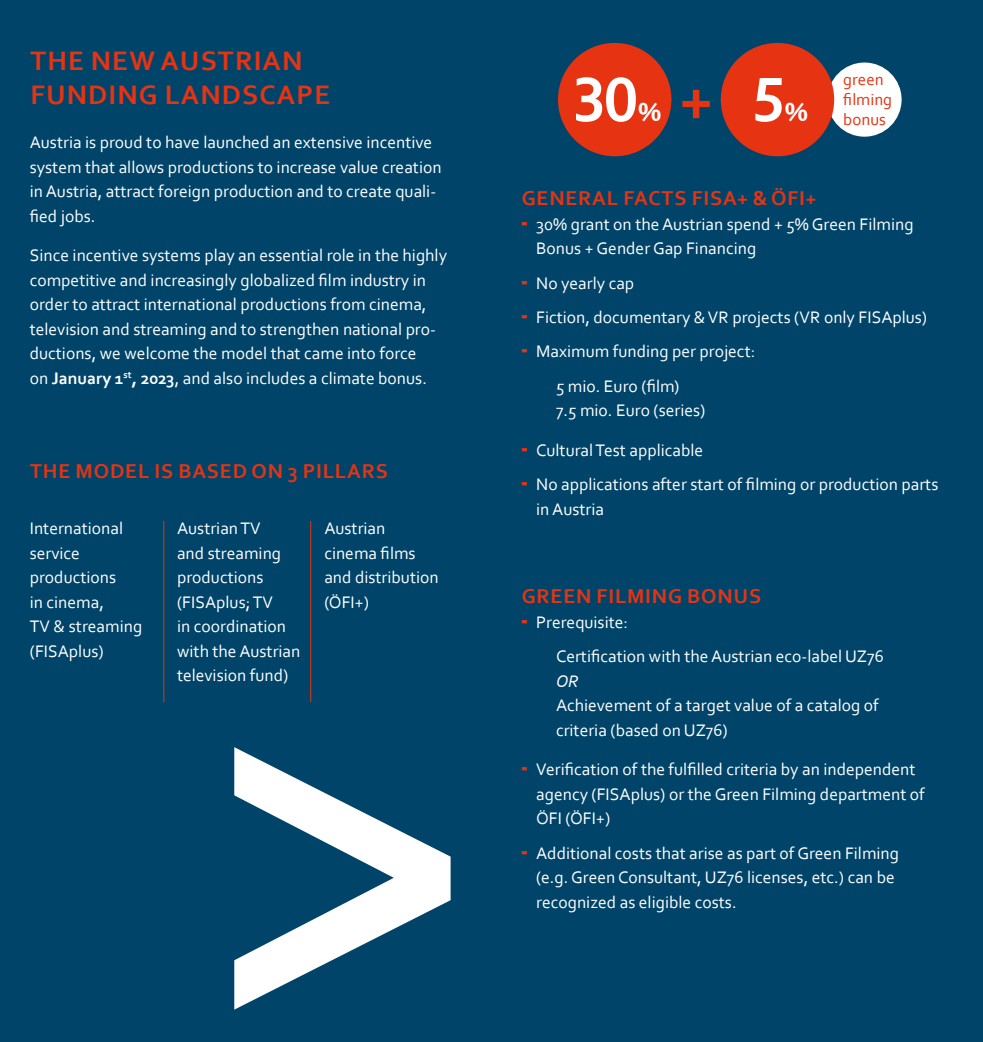
<style>
.page{position:relative;width:983px;height:1042px;background:#fff}
.page>*{position:absolute;margin:0;border:0;box-sizing:border-box;transform-origin:0 0}
.t1{font:700 65.98px "Corbel";color:#fff}
.t2{font:700 65.98px "Corbel";color:#e63312}
.t3{font:700 28px/33.6px "Corbel";letter-spacing:.04em;color:#e63312}
.t4{font:700 27.3px "Corbel";color:#fff}
.t5{font:700 21px "Corbel";letter-spacing:.04em;color:#e63312}
.t6{font:17.5px/24.5px "Corbel";color:#fff}
.t7{font:italic 17.5px "Corbel";color:#fff}
.t8{font:16.97px/20.3px "Corbel";color:#e63312}
.s1{font-weight:700}
.s2{color:#fff}
</style>
<div class="page">
<div style="left:0;top:0;width:982px;height:1042px;background:#004569"></div>
<hr style="left:163px;top:521px;width:1px;height:181px;background:#e63312">
<hr style="left:310px;top:521px;width:1px;height:181px;background:#e63312">
<div style="left:827px;top:63px;width:74px;height:74px;background:#fff;border-radius:50%"></div>
<div style="left:558px;top:43px;width:113px;height:113px;background:#e63312;border-radius:50%"></div>
<div style="left:720px;top:43px;width:114px;height:113px;background:#e63312;border-radius:50%"></div>
<svg style="left:234px;top:747px;width:216px;height:262px"></svg>
<h2 class="t3" style="left:30px;top:44px;width:301px">THE NEW AUSTRIAN<br>FUNDING LANDSCAPE</h2>
<p class="t6" style="left:30px;top:130px;width:413px">Austria is proud to have launched an extensive incentive system that allows productions to increase value creation in Austria, attract foreign production and to create quali&shy;fied jobs.</p>
<p class="t6" style="left:30px;top:243px;width:418px">Since incentive systems play an essential role in the highly competitive and increasingly globalized film industry in order to attract international productions from cinema, television and streaming and to strengthen national pro&shy;ductions, we welcome the model that came into force<br>on <span class="s1">January 1</span><sup>st</sup><span class="s1">, 2023</span>, and also includes a climate bonus.</p>
<p class="t5" style="left:30px;top:457px;width:359px">THE MODEL IS BASED ON 3 PILLARS</p>
<p class="t6" style="left:30px;top:515px;width:114px">International service productions<br>in cinema,<br>TV &amp; streaming (FISAplus)</p>
<p class="t6" style="left:177px;top:515px;width:125px">Austrian TV<br>and streaming productions (FISAplus; TV<br>in coordination with the Austrian television fund)</p>
<p class="t6" style="left:324px;top:515px;width:116px">Austrian cinema films and distribution (ÖFI+)</p>
<h1 class="t1" style="left:573px;top:58px;width:66px">30</h1>
<h3 class="t4" style="left:638px;top:95px;width:24px">%</h3>
<p class="t8" style="left:843px;top:69px;width:51px">green filming</p>
<h1 class="t2" style="left:678px;top:58px;width:108px">+ <span class="s2">5</span></h1>
<h3 class="t4" style="left:784px;top:95px;width:24px">%</h3>
<p class="t8" style="left:843px;top:109px;width:44px">bonus</p>
<p class="t5" style="left:521px;top:185px;width:296px">GENERAL FACTS FISA+ &amp; ÖFI+</p>
<p class="t6" style="left:536px;top:211px;width:379px">30% grant on the Austrian spend + 5% Green Filming<br>Bonus + Gender Gap Financing</p>
<p class="t6" style="left:536px;top:270px;width:100px">No yearly cap</p>
<p class="t6" style="left:536px;top:304px;width:392px">Fiction, documentary &amp; VR projects (VR only FISAplus)</p>
<p class="t6" style="left:536px;top:339px;width:221px">Maximum funding per project:</p>
<p class="t6" style="left:556px;top:373px;width:125px">5 mio. Euro (film)</p>
<p class="t6" style="left:556px;top:398px;width:151px">7.5 mio. Euro (series)</p>
<p class="t6" style="left:536px;top:432px;width:403px;line-height:34.5px">Cultural Test applicable<br>No applications after start of filming or production parts</p>
<p class="t6" style="left:536px;top:496px;width:69px">in Austria</p>
<p class="t5" style="left:521px;top:583px;width:241px">GREEN FILMING BONUS</p>
<p class="t6" style="left:556px;top:604px;width:329px;line-height:34.5px;text-indent:-20px">Prerequisite:<br>Certification with the Austrian eco-label UZ76</p>
<p class="t7" style="left:556px;top:670px;width:24px">OR</p>
<p class="t6" style="left:556px;top:693px;width:324px">Achievement of a target value of a catalog of criteria (based on UZ76)</p>
<p class="t6" style="left:536px;top:757px;width:390px">Verification of the fulfilled criteria by an independent agency (FISAplus) or the Green Filming department of<br>ÖFI (ÖFI+)</p>
<p class="t6" style="left:536px;top:840px;width:364px">Additional costs that arise as part of Green Filming (e.g. Green Consultant, UZ76 licenses, etc.) can be recognized as eligible costs.</p>
</div>
